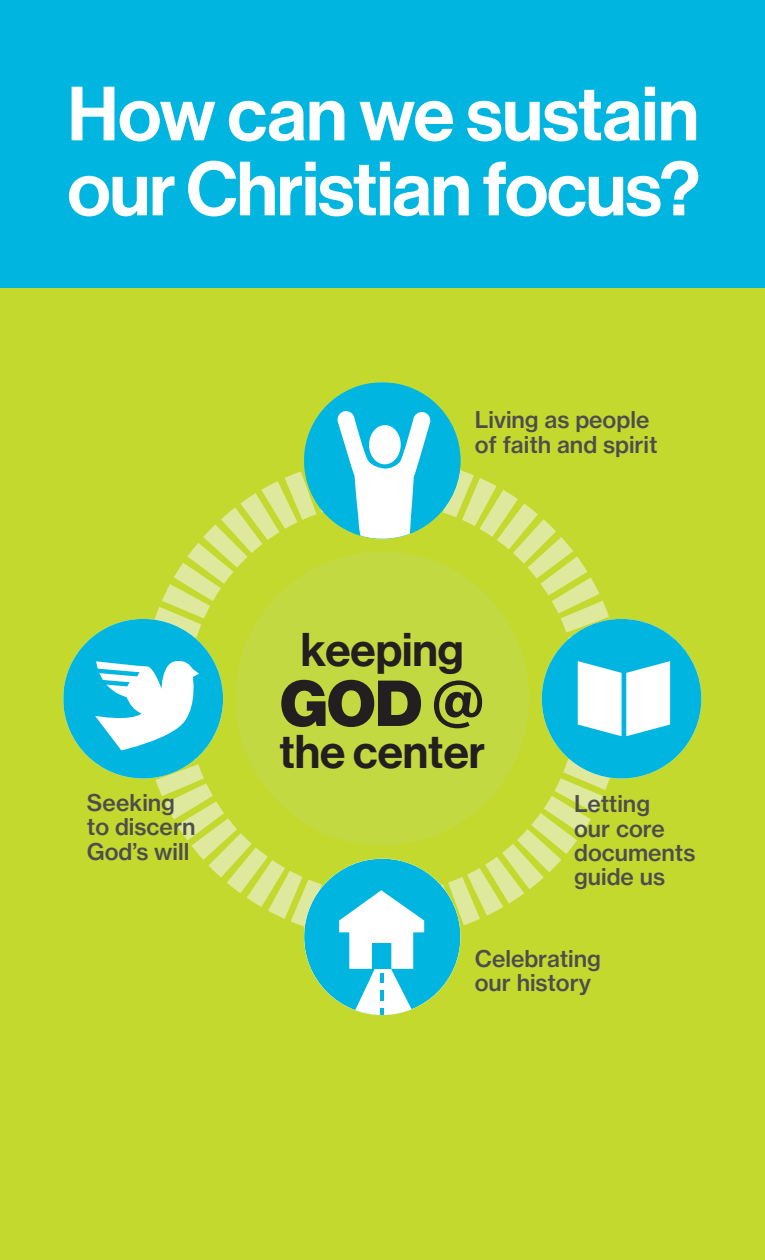
<style>
.page{position:relative;width:765px;height:1260px;background:#fff}
.page>*{position:absolute;margin:0;border:0;box-sizing:border-box;transform-origin:0 0}
.Callout_Heads{font:75px/75px "N Haas Grotesk DS Pro 65 Md";letter-spacing:-.015em;color:#fff}
.t1{font:63.5px "N Haas Grotesk DS Pro 95 Blk";color:#231f20}
.t2{font:46.25px "N Haas Grotesk DS Pro 65 Md";color:#231f20}
.t3{font:22.75px/24.5px "N Haas Grotesk TX Pro 65 Md";color:#4d4d4f}
.s1{font-family:"N Haas Grotesk DS Pro 65 Md";font-size:58.25px}
</style>
<div class="page">
<div style="left:0;top:272px;width:765px;height:988px;background:#c4d92d"></div>
<div style="left:0;top:0;width:765px;height:288px;background:#00b5e0"></div>
<svg style="left:119px;top:434px;width:527px;height:528px"></svg>
<div style="left:304px;top:859px;width:156px;height:156px;background:#00b5e0;border-radius:50%"></div>
<svg style="left:339px;top:890px;width:85px;height:125px"></svg>
<div style="left:542px;top:619px;width:159px;height:159px;background:#00b5e0;border-radius:50%"></div>
<svg style="left:578px;top:661px;width:92px;height:75px"></svg>
<div style="left:63px;top:619px;width:160px;height:159px;background:#00b5e0;border-radius:50%"></div>
<svg style="left:74px;top:661px;width:125px;height:89px"></svg>
<div style="left:304px;top:382px;width:156px;height:157px;background:#00b5e0;border-radius:50%"></div>
<svg style="left:337px;top:411px;width:94px;height:128px"></svg>
<div style="left:236px;top:552px;width:293px;height:293px;background:#c3d941;border-radius:50%"></div>
<p class="Callout_Heads" style="left:68px;top:78px;width:634px">How can we sustain our Christian focus?</p>
<p class="t3" style="left:475px;top:408px;width:184px">Living as people of faith and spirit</p>
<p class="t3" style="left:87px;top:790px;width:110px">Seeking to discern<br>God’s will</p>
<p class="t2" style="left:301px;top:623px;width:164px">keeping</p>
<p class="t1" style="left:280px;top:666px;width:205px">GOD <span class="s1">@</span></p>
<p class="t2" style="left:279px;top:725px;width:207px">the center</p>
<p class="t3" style="left:574px;top:792px;width:123px">Letting<br>our core documents guide us</p>
<p class="t3" style="left:475px;top:946px;width:128px">Celebrating our history</p>
</div>
